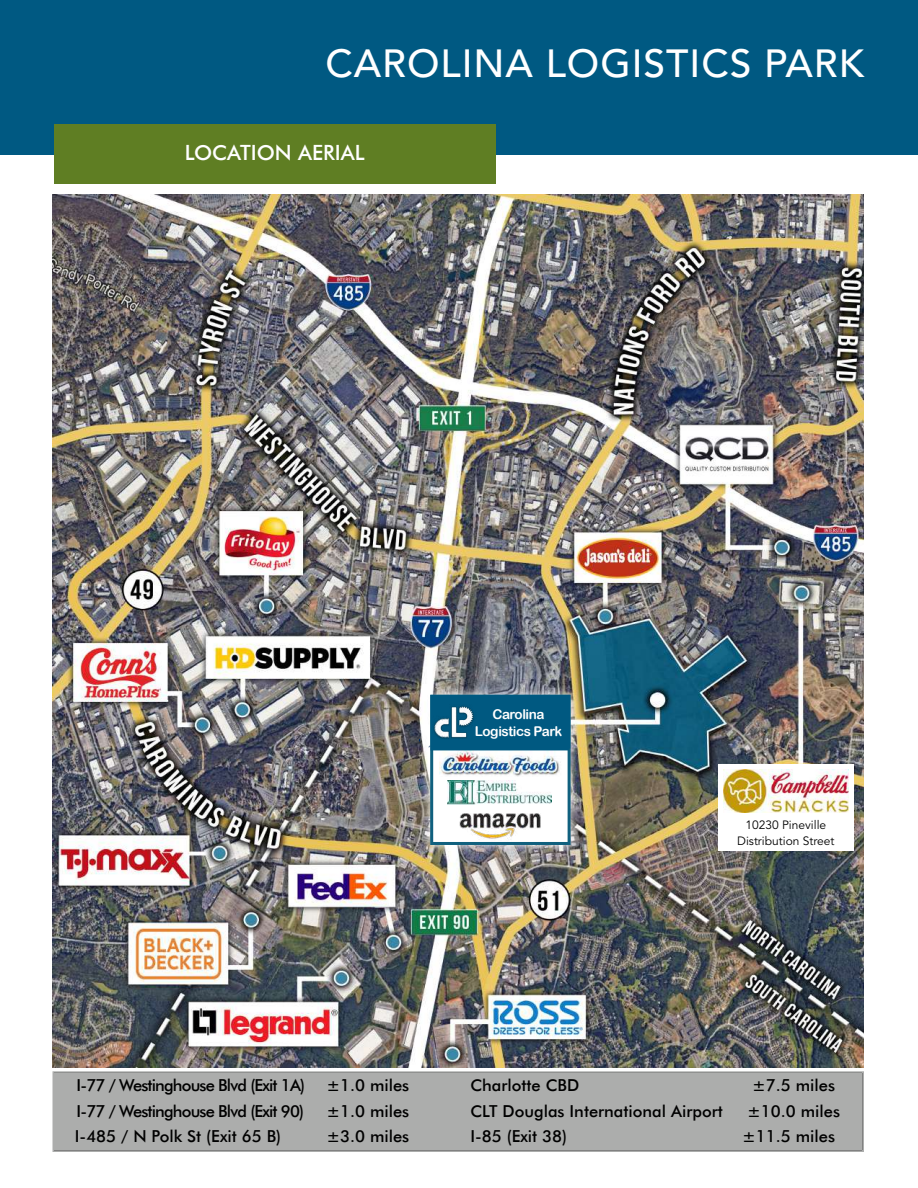
<style>
.page{position:relative;width:918px;height:1188px;background:#fff}
.page>*{position:absolute;margin:0;border:0;box-sizing:border-box;transform-origin:0 0}
.t1{font:500 39px "Avenir LT Std";letter-spacing:.025em;color:#fff}
.t2{font:21px "Futura Md BT Medium";color:#fff}
.t3{font:16.5px "Futura Md BT Medium";color:#000}
.t4{font:16.5px "Futura Md BT Medium";letter-spacing:-.05em;color:#000}
.t5{font:13.5px/17.1px "Arial Rounded MT Bold";letter-spacing:-.03em;color:#fff;text-align:center}
.t6{font:12px/15.6px "Avenir LT Std";color:#000;text-align:center}
</style>
<div class="page">
<img style="left:53px;top:194px;width:811px;height:873px">
<svg style="left:166px;top:698px;width:3px;height:5px"></svg>
<div style="left:55px;top:1074px;width:806px;height:75px;background:#acadac"></div>
<div style="left:52px;top:1071px;width:812px;height:81px;border:2px solid #acadac"></div>
<div style="left:0;top:0;width:918px;height:154px;background:#005982"></div>
<div style="left:54px;top:125px;width:442px;height:59px;background:#5f7e23"></div>
<img style="left:421px;top:685px;width:159px;height:170px">
<div style="left:430px;top:695px;width:141px;height:150px;background:#fff;border:3px solid #10607e"></div>
<div style="left:718px;top:764px;width:136px;height:87px;background:#fff"></div>
<img style="left:724px;top:770px;width:125px;height:42px">
<img style="left:440px;top:752px;width:121px;height:25px">
<img style="left:447px;top:781px;width:105px;height:24px">
<img style="left:454px;top:814px;width:93px;height:29px">
<svg style="left:429px;top:693px;width:143px;height:59px;background:#126388"></svg>
<img style="left:433px;top:704px;width:44px;height:37px">
<h1 class="t1" style="left:325px;top:41px;width:540px">CAROLINA LOGISTICS PARK</h1>
<p class="t2" style="left:185px;top:140px;width:181px">LOCATION AERIAL</p>
<p class="t5" style="left:475px;top:705px;width:89px">Carolina<br>Logistics Park</p>
<p class="t6" style="left:737px;top:817px;width:99px">10230 Pineville<br>Distribution Street</p>
<p class="t4" style="left:77px;top:1076px;width:230px">I-77 / Westinghouse Blvd (Exit 1A)</p>
<p class="t3" style="left:326px;top:1076px;width:84px">±1.0 miles</p>
<p class="t3" style="left:470px;top:1076px;width:110px">Charlotte CBD</p>
<p class="t3" style="left:752px;top:1076px;width:84px">±7.5 miles</p>
<p class="t4" style="left:77px;top:1101px;width:229px">I-77 / Westinghouse Blvd (Exit 90)</p>
<p class="t3" style="left:326px;top:1101px;width:84px">±1.0 miles</p>
<p class="t3" style="left:470px;top:1101px;width:254px">CLT Douglas International Airport</p>
<p class="t3" style="left:747px;top:1101px;width:94px">±10.0 miles</p>
<p class="t3" style="left:75px;top:1127px;width:208px">I-485 / N Polk St (Exit 65 B)</p>
<p class="t3" style="left:326px;top:1127px;width:84px">±3.0 miles</p>
<p class="t3" style="left:470px;top:1127px;width:98px">I-85 (Exit 38)</p>
<p class="t3" style="left:742px;top:1127px;width:94px">±11.5 miles</p>
</div>
